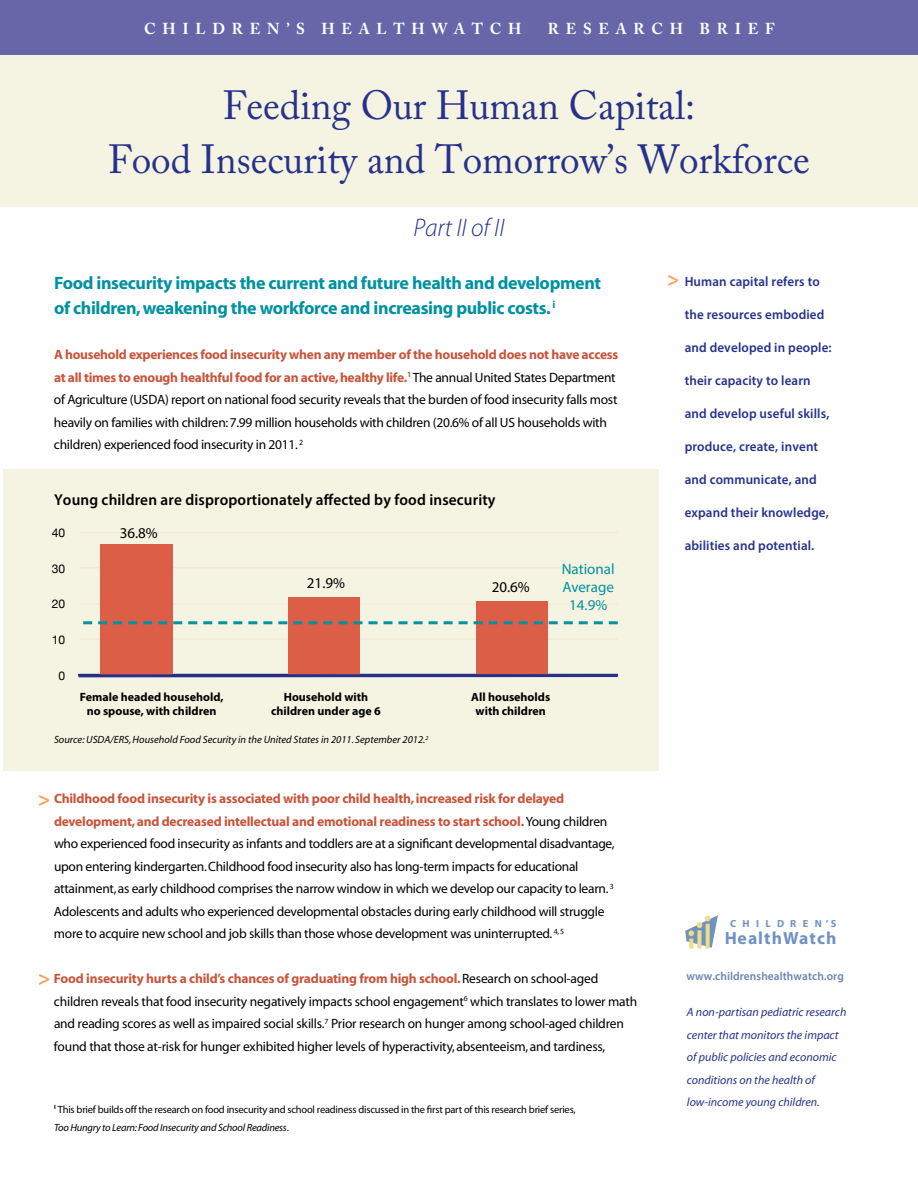
<style>
.page{position:relative;width:918px;height:1188px;background:#fff}
.page>*{position:absolute;margin:0;border:0;box-sizing:border-box;transform-origin:0 0}
.t1{font:40.5px/54px "Adobe Caslon Pro";color:#27318b;text-align:center}
.t2{font:italic 300 25.5px "Myriad Pro";color:#27318b}
.t3{font:700 21px "Myriad Pro";color:#f9a25e}
.t4{font:700 18px/25.5px "Myriad";letter-spacing:-.02em;color:#00929f}
.t5{font:700 17.7px "Myriad";letter-spacing:.06em;color:#7092c3}
.t6{font:600 15.75px "Myriad Pro";letter-spacing:.01em;color:#000}
.t7{font:700 15.75px "Adobe Caslon Pro";letter-spacing:.44em;color:#fff}
.t8{font:15px/18px "Myriad Pro";color:#00929f;text-align:center}
.t9{font:15px "Myriad Pro";color:#000}
.t10{font:13.5px/22.5px "Myriad";letter-spacing:-.02em;color:#000}
.t11{font:600 13.5px "Myriad Pro";letter-spacing:.01em;color:#27318b}
.t12{font:12.15px "Helvetica Neue";color:#000}
.t13{font:italic 12px/22.5px "Myriad";color:#27318b}
.t14{font:700 12px/14.4px "Myriad Pro";color:#000;text-align:center}
.t15{font:600 11.7px "Myriad Pro";letter-spacing:.01em;color:#6883b4}
.t16{font:10.5px/18.8px "Myriad";letter-spacing:-.02em;color:#000}
.t17{font:italic 10.5px "Myriad";color:#000}
.t18{font:700 10.35px "Myriad";letter-spacing:.625em;color:#7092c3}
.s1{font-weight:700;color:#c8543b}
.s2{font-style:italic}
.s3{font-weight:700;font-size:21px;color:#f9a25e}
</style>
<div class="page">
<div style="left:3px;top:469px;width:656px;height:301px;background:#f5f3e1"></div>
<hr style="left:79px;top:639px;width:539px;height:1px;background:#f3e9d2">
<hr style="left:79px;top:603px;width:539px;height:2px;background:#f3e9d2">
<hr style="left:79px;top:567px;width:539px;height:1px;background:#f3e9d2">
<hr style="left:79px;top:532px;width:539px;height:1px;background:#f3e9d2">
<div style="left:476px;top:602px;width:71px;height:73px;background:#dd5e47"></div>
<div style="left:288px;top:597px;width:71px;height:78px;background:#dd5e47"></div>
<div style="left:100px;top:544px;width:73px;height:131px;background:#dd5e47"></div>
<div style="left:0;top:31px;width:918px;height:176px;background:#f5f3e1"></div>
<div style="left:0;top:0;width:918px;height:55px;background:#6666a9"></div>
<svg style="left:685px;top:915px;width:33px;height:33px"></svg>
<svg style="left:706px;top:924px;width:4px;height:25px"></svg>
<svg style="left:83px;top:621px;width:535px;height:3px"></svg>
<hr style="left:79px;top:674px;width:539px;height:3px;background:#27318b">
<p class="t7" style="left:144px;top:19px;width:379px">CHILDREN’S HEALTHWATCH</p>
<p class="t7" style="left:548px;top:19px;width:229px">RESEARCH BRIEF</p>
<h1 class="t1" style="left:108px;top:78px;width:703px">Feeding Our Human Capital:<br>Food Insecurity and Tomorrow’s Workforce</h1>
<h2 class="t2" style="left:413px;top:212px;width:93px">Part II of II</h2>
<h3 class="t4" style="left:54px;top:271px;width:549px">Food insecurity impacts the current and future health and development of children, weakening the workforce and increasing public costs. <sup>i</sup></h3>
<p class="t10" style="left:54px;top:344px;width:566px"><span class="s1">A household experiences food insecurity when any member of the household does not have access at all times to enough healthful food for an active, healthy life.</span><sup>1</sup> The annual United States Department of Agriculture (USDA) report on national food security reveals that the burden of food insecurity falls most heavily on families with children: 7.99 million households with children (20.6% of all US households with children) experienced food insecurity in 2011. <sup>2</sup></p>
<p class="t6" style="left:54px;top:490px;width:443px">Young children are disproportionately affected by food insecurity</p>
<p class="t12" style="left:52px;top:525px;width:15px">40</p>
<p class="t12" style="left:52px;top:561px;width:15px">30</p>
<p class="t12" style="left:52px;top:597px;width:15px">20</p>
<p class="t12" style="left:52px;top:632px;width:15px">10</p>
<p class="t12" style="left:59px;top:668px;width:8px">0</p>
<p class="t9" style="left:120px;top:524px;width:40px">36.8%</p>
<p class="t9" style="left:307px;top:573px;width:40px">21.9%</p>
<p class="t9" style="left:492px;top:577px;width:40px">20.6%</p>
<p class="t14" style="left:80px;top:689px;width:145px">Female headed household, no spouse, with children</p>
<p class="t14" style="left:271px;top:689px;width:111px">Household with children under age 6</p>
<p class="t14" style="left:471px;top:689px;width:80px">All households with children</p>
<p class="t17" style="left:54px;top:735px;width:376px">Source: USDA/ERS, Household Food Security in the United States in 2011. September 2012.<sup>2</sup></p>
<p class="t8" style="left:562px;top:560px;width:54px">National<br>Average<br>14.9%</p>
<p class="t10" style="left:54px;top:788px;width:562px"><span class="s1">Childhood food insecurity is associated with poor child health, increased risk for delayed development, and decreased intellectual and emotional readiness to start school.</span> Young children who experienced food insecurity as infants and toddlers are at a significant developmental disadvantage, upon entering kindergarten. Childhood food insecurity also has long-term impacts for educational attainment, as early childhood comprises the narrow window in which we develop our capacity to learn. <sup>3<br></sup>Adolescents and adults who experienced developmental obstacles during early childhood will struggle more to acquire new school and job skills than those whose development was uninterrupted. <sup>4,</sup> <sup>5</sup></p>
<p class="t10" style="left:54px;top:968px;width:585px"><span class="s1">Food insecurity hurts a child’s chances of graduating from high school.</span> Research on school-aged children reveals that food insecurity negatively impacts school engagement<sup>6</sup> which translates to lower math and reading scores as well as impaired social skills.<sup>7</sup> Prior research on hunger among school-aged children found that those at-risk for hunger exhibited higher levels of hyperactivity, absenteeism, and tardiness,</p>
<h3 class="t3" style="left:38px;top:785px;width:14px">&gt;</h3>
<h3 class="t3" style="left:38px;top:965px;width:14px">&gt;</h3>
<p class="t16" style="left:54px;top:1100px;width:523px"><sup>I</sup> This brief builds off the research on food insecurity and school readiness discussed in the first part of this research brief series,<br><span class="s2">Too Hungry to Learn: Food Insecurity and School Readiness</span>.</p>
<p class="t11" style="left:667px;top:272px;width:154px"><span class="s3">&gt;</span> Human capital refers to</p>
<p class="t11" style="left:685px;top:305px;width:141px">the resources embodied</p>
<p class="t11" style="left:685px;top:338px;width:148px">and developed in people:</p>
<p class="t11" style="left:685px;top:371px;width:128px">their capacity to learn</p>
<p class="t11" style="left:685px;top:404px;width:146px">and develop useful skills,</p>
<p class="t11" style="left:685px;top:437px;width:135px">produce, create, invent</p>
<p class="t11" style="left:685px;top:470px;width:134px">and communicate, and</p>
<p class="t11" style="left:685px;top:503px;width:146px">expand their knowledge,</p>
<p class="t11" style="left:685px;top:536px;width:131px">abilities and potential.</p>
<p class="t18" style="left:730px;top:918px;width:108px">CHILDREN’S</p>
<h3 class="t5" style="left:725px;top:929px;width:113px">HealthWatch</h3>
<p class="t15" style="left:687px;top:969px;width:159px">www.childrenshealthwatch.org</p>
<p class="t13" style="left:687px;top:1001px;width:161px">A non-partisan pediatric research center that monitors the impact of public policies and economic conditions on the health of low-income young children.</p>
</div>
